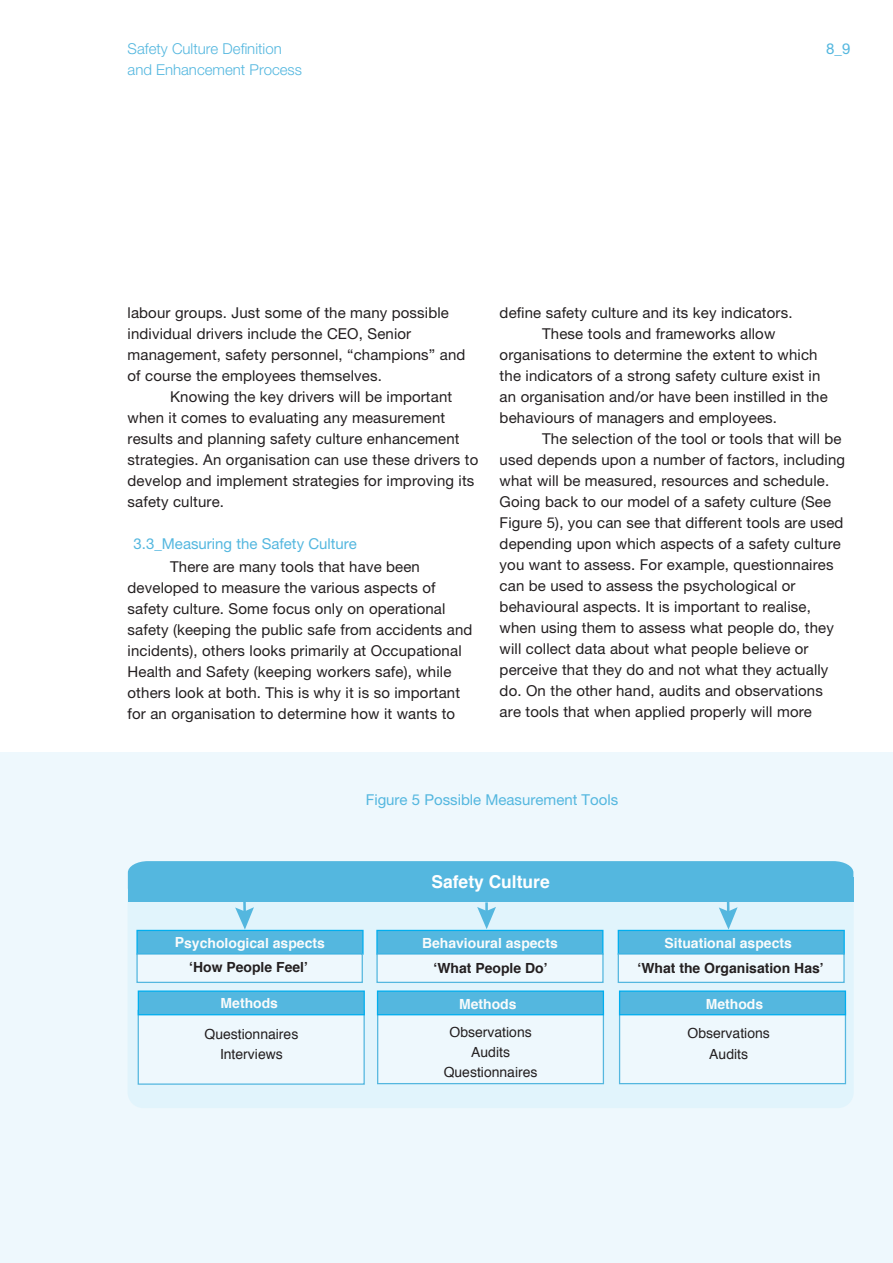
<style>
.page{position:relative;width:893px;height:1263px;background:#fff}
.page>*{position:absolute;margin:0;border:0;box-sizing:border-box;transform-origin:0 0}
.t1{font:700 17.7px "Helvetica";color:#fff}
.Main_text{font:15px/21px "Helvetica Neue";letter-spacing:.01em;color:#231f20}
.Subtitle{font:15px "Helvetica Neue";color:#54b7df}
.t2{font:300 15px "Helvetica Neue";color:#54b7df}
.t3{font:700 13.95px "Helvetica";color:#fafbfb}
.t4{font:13.95px/20.2px "Helvetica";color:#231f20;text-align:center}
.t5{font:700 13.95px "Helvetica";color:#231f20}
</style>
<div class="page">
<div style="left:0;top:753px;width:893px;height:510px;background:#eef8fd"></div>
<div style="left:128px;top:875px;width:726px;height:233px;background:#e1f4fc;border-radius:16px"></div>
<div style="left:378px;top:1010px;width:225px;height:73px;background:#eef8fd"></div>
<div style="left:377px;top:1010px;width:227px;height:74px;border:1px solid #54b7df"></div>
<div style="left:138px;top:1010px;width:226px;height:74px;background:#eef8fd"></div>
<div style="left:138px;top:1010px;width:227px;height:75px;border:1px solid #54b7df"></div>
<div style="left:620px;top:1010px;width:225px;height:73px;background:#eef8fd"></div>
<div style="left:619px;top:1010px;width:227px;height:74px;border:1px solid #54b7df"></div>
<div style="left:137px;top:930px;width:226px;height:24px;background:#54b7df"></div>
<div style="left:136px;top:930px;width:228px;height:25px;border:1px solid #00aeef"></div>
<div style="left:377px;top:930px;width:226px;height:24px;background:#54b7df"></div>
<div style="left:376px;top:930px;width:227px;height:25px;border:1px solid #00aeef"></div>
<div style="left:618px;top:930px;width:226px;height:24px;background:#54b7df"></div>
<div style="left:618px;top:930px;width:227px;height:25px;border:1px solid #00aeef"></div>
<div style="left:377px;top:954px;width:226px;height:28px;background:#eef8fd"></div>
<div style="left:376px;top:953px;width:228px;height:30px;border:1px solid #54b7df"></div>
<div style="left:137px;top:954px;width:225px;height:28px;background:#eef8fd"></div>
<div style="left:136px;top:953px;width:227px;height:30px;border:1px solid #54b7df"></div>
<div style="left:618px;top:954px;width:226px;height:28px;background:#eef8fd"></div>
<div style="left:618px;top:953px;width:227px;height:30px;border:1px solid #54b7df"></div>
<div style="left:138px;top:991px;width:226px;height:24px;background:#54b7df"></div>
<div style="left:138px;top:990px;width:227px;height:25px;border:1px solid #00aeef"></div>
<div style="left:377px;top:991px;width:226px;height:24px;background:#54b7df"></div>
<div style="left:377px;top:990px;width:227px;height:25px;border:1px solid #00aeef"></div>
<div style="left:620px;top:991px;width:225px;height:24px;background:#54b7df"></div>
<div style="left:619px;top:990px;width:227px;height:25px;border:1px solid #00aeef"></div>
<svg style="left:128px;top:861px;width:725px;height:69px"></svg>
<p class="t2" style="left:128px;top:40px;width:156px">Safety Culture Definition</p>
<p class="t2" style="left:128px;top:61px;width:176px">and Enhancement Process</p>
<p class="Subtitle" style="left:826px;top:40px;width:26px">8_9</p>
<p class="Main_text" style="left:128px;top:302px;width:339px">labour groups. Just some of the many possible individual drivers include the CEO, Senior management, safety personnel, “champions” and of course the employees themselves.</p>
<p class="Main_text" style="left:128px;top:386px;width:352px;text-indent:43px">Knowing the key drivers will be important when it comes to evaluating any measurement results and planning safety culture enhancement strategies. An organisation can use these drivers to develop and implement strategies for improving its safety culture.</p>
<p class="Subtitle" style="left:134px;top:535px;width:225px">3.3_Measuring the Safety Culture</p>
<p class="Main_text" style="left:128px;top:556px;width:346px;text-indent:43px">There are many tools that have been developed to measure the various aspects of safety culture. Some focus only on operational safety (keeping the public safe from accidents and incidents), others looks primarily at Occupational Health and Safety (keeping workers safe), while others look at both. This is why it is so important for an organisation to determine how it wants to</p>
<p class="Main_text" style="left:500px;top:302px;width:294px">define safety culture and its key indicators.</p>
<p class="Main_text" style="left:500px;top:323px;width:330px;text-indent:43px">These tools and frameworks allow organisations to determine the extent to which the indicators of a strong safety culture exist in an organisation and/or have been instilled in the behaviours of managers and employees.</p>
<p class="Main_text" style="left:500px;top:428px;width:347px;text-indent:43px">The selection of the tool or tools that will be used depends upon a number of factors, including what will be measured, resources and schedule.<br>Going back to our model of a safety culture (See Figure 5), you can see that different tools are used depending upon which aspects of a safety culture you want to assess. For example, questionnaires can be used to assess the psychological or behavioural aspects. It is important to realise, when using them to assess what people do, they will collect data about what people believe or perceive that they do and not what they actually do. On the other hand, audits and observations are tools that when applied properly will more</p>
<p class="Subtitle" style="left:366px;top:790px;width:254px">Figure 5 Possible Measurement Tools</p>
<p class="t1" style="left:431px;top:867px;width:120px">Safety Culture</p>
<p class="t3" style="left:175px;top:931px;width:152px">Psychological aspects</p>
<p class="t3" style="left:422px;top:931px;width:137px">Behavioural aspects</p>
<p class="t3" style="left:665px;top:931px;width:129px">Situational aspects</p>
<p class="t5" style="left:189px;top:956px;width:120px">‘How People Feel’</p>
<p class="t5" style="left:434px;top:957px;width:116px">‘What People Do’</p>
<p class="t5" style="left:637px;top:957px;width:188px">‘What the Organisation Has’</p>
<p class="t3" style="left:221px;top:992px;width:59px">Methods</p>
<p class="t3" style="left:459px;top:993px;width:59px">Methods</p>
<p class="t3" style="left:706px;top:993px;width:59px">Methods</p>
<p class="t4" style="left:204px;top:1024px;width:95px">Questionnaires<br>Interviews</p>
<p class="t4" style="left:444px;top:1022px;width:95px">Observations<br>Audits<br>Questionnaires</p>
<p class="t4" style="left:688px;top:1024px;width:84px">Observations<br>Audits</p>
</div>
